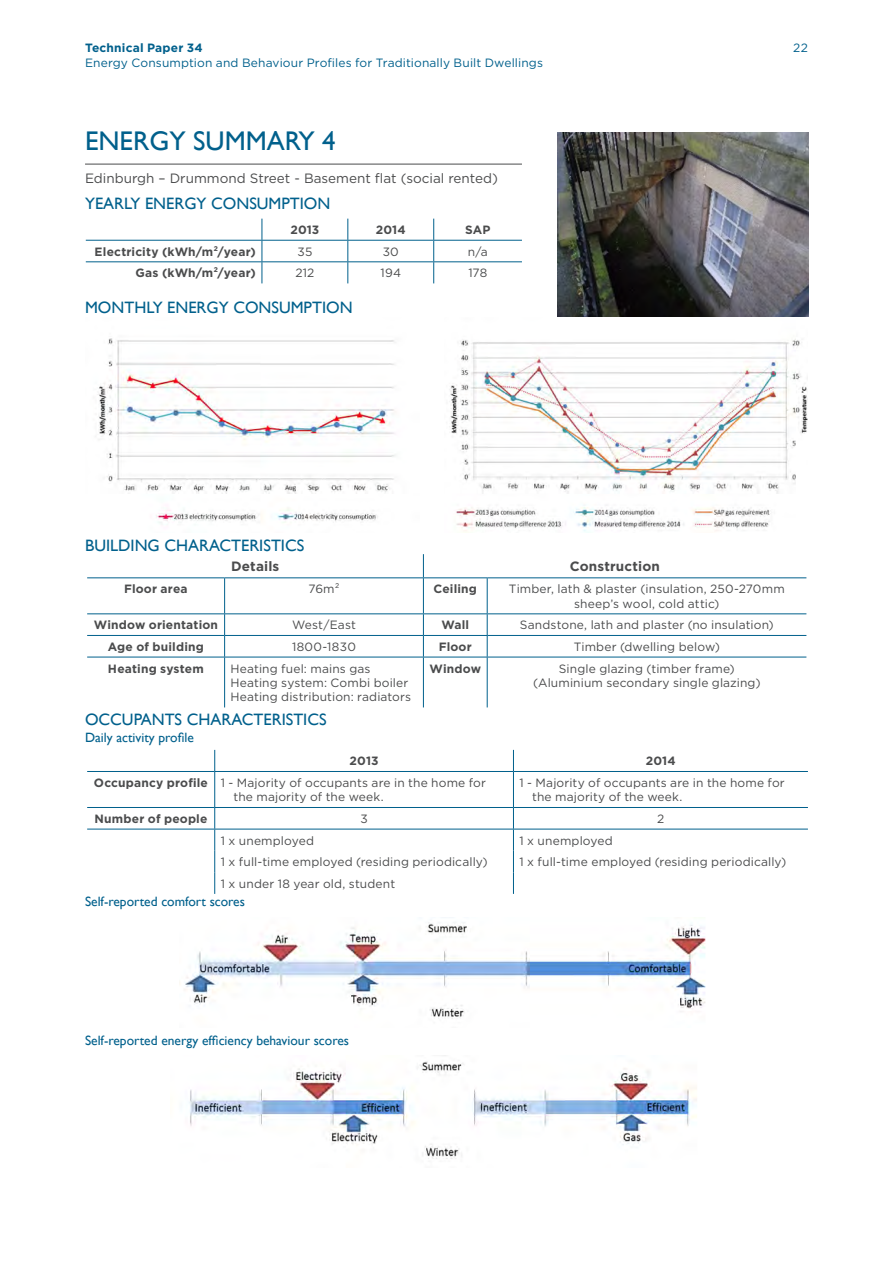
<style>
.page{position:relative;width:893px;height:1263px;background:#fff}
.page>*{position:absolute;margin:0;border:0;box-sizing:border-box;transform-origin:0 0}
.t1{font:27px "Gill Sans";color:#01608c}
.t2{font:16.5px "Gill Sans";color:#01608c}
.t3{font:13.5px "Gill Sans";color:#01608c}
.t4{font:13.5px "Gotham";color:#4b4c4d}
.t5{font:700 13.5px "Gotham";letter-spacing:.01em;color:#4b4c4d}
.t6{font:12px/14.4px "Gotham";letter-spacing:.01em;color:#4b4c4d}
.t7{font:700 12px "Gotham";letter-spacing:.015em;color:#4b4c4d}
.t8{font:12px "Gotham";letter-spacing:.01em;color:#01608c}
.t9{font:700 12px "Gotham";letter-spacing:.015em;color:#01608c}
.t10{font:12px "Gotham";letter-spacing:.03em;color:#4b4c4d}
.s1{font-weight:700}
</style>
<div class="page">
<hr style="left:85px;top:164px;width:437px;height:1px;background:#4b4c4d">
<svg style="left:423px;top:554px;width:1px;height:23px"></svg>
<hr style="left:87px;top:577px;width:138px;height:1px;background:#01608c">
<hr style="left:225px;top:577px;width:198px;height:1px;background:#01608c">
<hr style="left:224px;top:578px;width:1px;height:35px;background:#01608c">
<hr style="left:423px;top:577px;width:64px;height:1px;background:#01608c">
<hr style="left:423px;top:578px;width:1px;height:35px;background:#01608c">
<hr style="left:487px;top:577px;width:319px;height:1px;background:#01608c">
<hr style="left:487px;top:578px;width:1px;height:35px;background:#01608c">
<hr style="left:87px;top:613px;width:138px;height:1px;background:#01608c">
<hr style="left:225px;top:613px;width:198px;height:1px;background:#01608c">
<hr style="left:423px;top:613px;width:64px;height:1px;background:#01608c">
<hr style="left:487px;top:613px;width:319px;height:1px;background:#01608c">
<hr style="left:87px;top:635px;width:138px;height:1px;background:#01608c">
<hr style="left:225px;top:635px;width:198px;height:1px;background:#01608c">
<svg style="left:224px;top:614px;width:1px;height:43px"></svg>
<hr style="left:423px;top:635px;width:64px;height:1px;background:#01608c">
<svg style="left:423px;top:614px;width:1px;height:43px"></svg>
<hr style="left:487px;top:635px;width:319px;height:1px;background:#01608c">
<svg style="left:487px;top:614px;width:1px;height:43px"></svg>
<hr style="left:87px;top:657px;width:138px;height:1px;background:#01608c">
<hr style="left:225px;top:657px;width:198px;height:1px;background:#01608c">
<hr style="left:224px;top:657px;width:1px;height:50px;background:#01608c">
<hr style="left:423px;top:657px;width:64px;height:1px;background:#01608c">
<hr style="left:423px;top:657px;width:1px;height:50px;background:#01608c">
<hr style="left:487px;top:657px;width:319px;height:1px;background:#01608c">
<hr style="left:487px;top:657px;width:1px;height:50px;background:#01608c">
<svg style="left:214px;top:750px;width:1px;height:21px"></svg>
<svg style="left:513px;top:750px;width:1px;height:21px"></svg>
<hr style="left:87px;top:771px;width:128px;height:1px;background:#01608c">
<hr style="left:215px;top:771px;width:298px;height:1px;background:#01608c">
<hr style="left:214px;top:772px;width:1px;height:35px;background:#01608c">
<hr style="left:513px;top:771px;width:295px;height:1px;background:#01608c">
<hr style="left:513px;top:772px;width:1px;height:35px;background:#01608c">
<hr style="left:87px;top:807px;width:128px;height:1px;background:#01608c">
<hr style="left:215px;top:807px;width:298px;height:1px;background:#01608c">
<hr style="left:513px;top:807px;width:295px;height:1px;background:#01608c">
<hr style="left:87px;top:829px;width:128px;height:1px;background:#01608c">
<hr style="left:215px;top:829px;width:298px;height:1px;background:#01608c">
<hr style="left:513px;top:829px;width:295px;height:1px;background:#01608c">
<svg style="left:214px;top:808px;width:1px;height:86px"></svg>
<svg style="left:513px;top:808px;width:1px;height:86px"></svg>
<hr style="left:86px;top:240px;width:176px;height:1px;background:#01608c">
<hr style="left:262px;top:240px;width:86px;height:1px;background:#01608c">
<hr style="left:348px;top:240px;width:86px;height:1px;background:#01608c">
<hr style="left:434px;top:240px;width:88px;height:1px;background:#01608c">
<hr style="left:86px;top:261px;width:176px;height:1px;background:#01608c">
<hr style="left:262px;top:261px;width:86px;height:1px;background:#01608c">
<svg style="left:262px;top:219px;width:1px;height:64px"></svg>
<hr style="left:348px;top:261px;width:86px;height:1px;background:#01608c">
<svg style="left:347px;top:219px;width:1px;height:64px"></svg>
<hr style="left:434px;top:261px;width:88px;height:1px;background:#01608c">
<svg style="left:433px;top:219px;width:1px;height:64px"></svg>
<img style="left:449px;top:339px;width:359px;height:193px">
<img style="left:98px;top:338px;width:298px;height:185px">
<img style="left:179px;top:922px;width:527px;height:97px">
<img style="left:189px;top:1061px;width:508px;height:98px">
<img style="left:558px;top:132px;width:251px;height:184px">
<p class="t9" style="left:85px;top:40px;width:119px">Technical Paper 34</p>
<p class="t8" style="left:85px;top:55px;width:459px">Energy Consumption and Behaviour Profiles for Traditionally Built Dwellings</p>
<h2 class="t1" style="left:85px;top:126px;width:252px">ENERGY SUMMARY 4</h2>
<p class="t4" style="left:85px;top:170px;width:414px">Edinburgh – Drummond Street - Basement fat (social rented)</p>
<h2 class="t2" style="left:85px;top:194px;width:247px">YEARLY ENERGY CONSUMPTION</h2>
<p class="t7" style="left:290px;top:222px;width:30px">2013</p>
<p class="t7" style="left:376px;top:222px;width:31px">2014</p>
<p class="t7" style="left:465px;top:222px;width:27px">SAP</p>
<p class="t7" style="left:95px;top:244px;width:163px">Electricity (kWh/m²/year)</p>
<p class="t6" style="left:297px;top:244px;width:16px">35</p>
<p class="t6" style="left:383px;top:244px;width:18px">30</p>
<p class="t6" style="left:468px;top:244px;width:22px">n/a</p>
<p class="t7" style="left:136px;top:265px;width:122px">Gas (kWh/m²/year)</p>
<p class="t6" style="left:295px;top:266px;width:21px">212</p>
<p class="t6" style="left:380px;top:266px;width:22px">194</p>
<p class="t6" style="left:468px;top:266px;width:21px">178</p>
<h2 class="t2" style="left:85px;top:298px;width:269px">MONTHLY ENERGY CONSUMPTION</h2>
<p class="t8" style="left:793px;top:40px;width:16px">22</p>
<h2 class="t2" style="left:85px;top:536px;width:221px">BUILDING CHARACTERISTICS</h2>
<p class="t5" style="left:231px;top:557px;width:50px">Details</p>
<p class="t5" style="left:570px;top:557px;width:92px">Construction</p>
<p class="t7" style="left:124px;top:581px;width:65px">Floor area</p>
<p class="t6" style="left:308px;top:582px;width:33px">76m²</p>
<p class="t7" style="left:434px;top:581px;width:45px">Ceiling</p>
<p class="t6" style="left:509px;top:582px;width:277px;text-align:center">Timber, lath &amp; plaster (insulation, 250-270mm sheep’s wool, cold attic)</p>
<p class="t7" style="left:94px;top:617px;width:126px">Window orientation</p>
<p class="t6" style="left:292px;top:618px;width:65px">West/East</p>
<p class="t7" style="left:441px;top:617px;width:29px">Wall</p>
<p class="t6" style="left:520px;top:618px;width:255px">Sandstone, lath and plaster (no insulation)</p>
<p class="t7" style="left:108px;top:639px;width:98px">Age of building</p>
<p class="t10" style="left:292px;top:639px;width:65px">1800-1830</p>
<p class="t7" style="left:439px;top:639px;width:34px">Floor</p>
<p class="t6" style="left:574px;top:639px;width:148px">Timber (dwelling below)</p>
<p class="t7" style="left:108px;top:660px;width:97px">Heating system</p>
<p class="t6" style="left:231px;top:661px;width:182px">Heating fuel: mains gas<br>Heating system: Combi boiler<br>Heating distribution: radiators</p>
<p class="t7" style="left:429px;top:660px;width:53px">Window</p>
<p class="t6" style="left:533px;top:661px;width:229px;text-align:center">Single glazing (timber frame) (Aluminium secondary single glazing)</p>
<h2 class="t2" style="left:85px;top:709px;width:243px">OCCUPANTS CHARACTERISTICS</h2>
<p class="t3" style="left:85px;top:730px;width:110px">Daily activity profile</p>
<p class="t7" style="left:350px;top:753px;width:30px">2013</p>
<p class="t7" style="left:646px;top:753px;width:31px">2014</p>
<p class="t6" style="left:233px;top:775px;width:254px;text-indent:-140px"><span class="s1">Occupancy profle</span> 1 - Majority of occupants are in the home for the majority of the week.</p>
<p class="t6" style="left:532px;top:775px;width:254px;text-indent:-13px">1 - Majority of occupants are in the home for the majority of the week.</p>
<p class="t7" style="left:94px;top:811px;width:114px">Number of people</p>
<p class="t6" style="left:360px;top:811px;width:9px">3</p>
<p class="t6" style="left:657px;top:811px;width:9px">2</p>
<p class="t6" style="left:221px;top:829px;width:268px;line-height:21.6px">1 x unemployed<br>1 x full-time employed (residing periodically)<br>1 x under 18 year old, student</p>
<p class="t6" style="left:519px;top:829px;width:268px;line-height:21.6px">1 x unemployed<br>1 x full-time employed (residing periodically)</p>
<p class="t3" style="left:85px;top:893px;width:161px">Self-reported comfort scores</p>
<p class="t3" style="left:85px;top:1032px;width:265px">Self-reported energy efficiency behaviour scores</p>
</div>
